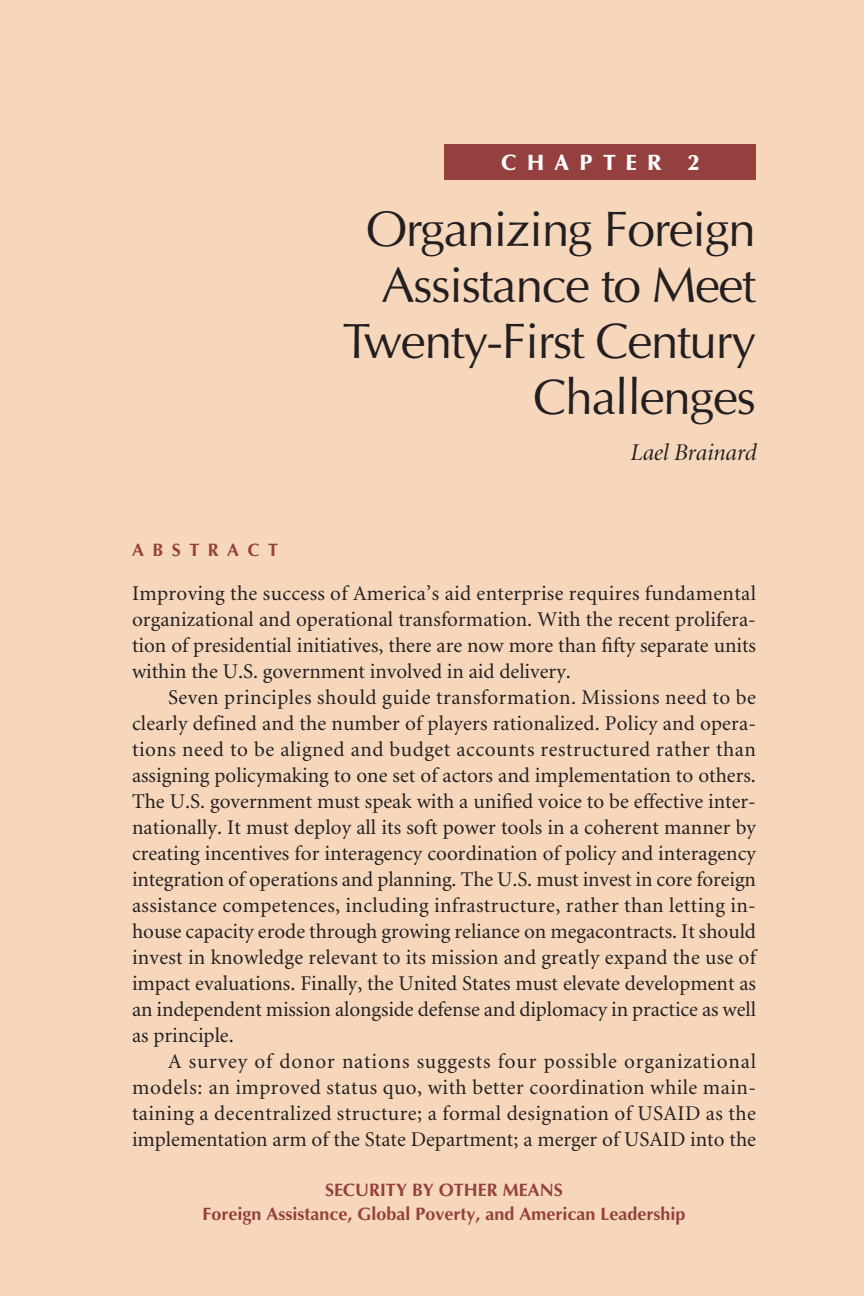
<style>
.page{position:relative;width:864px;height:1296px;background:#f6d7bc}
.page>*{position:absolute;margin:0;border:0;box-sizing:border-box;transform-origin:0 0}
.t1{font:50px/56px "Optima";letter-spacing:-.03em;color:#231f20;text-align:right}
.t2{font:italic 24px "Minion Display";color:#231f20}
.t3{font:900 22px "Optima";letter-spacing:.47em;color:#fff}
.t4{font:21px/26px "Minion";color:#231f20;text-align:justify}
.t5{font:700 18px/24px "Optima";color:#94403f;text-align:center}
.t6{font:700 18px "Optima";letter-spacing:.47em;color:#94403f}
</style>
<div class="page">
<p class="t3" style="left:501px;top:153px;width:200px">CHAPTER 2</p>
<h1 class="t1" style="left:343px;top:206px;width:415px">Organizing Foreign<br>Assistance to Meet<br>Twenty-First Century<br>Challenges</h1>
<p class="t2" style="left:630px;top:443px;width:128px">Lael Brainard</p>
<p class="t6" style="left:132px;top:542px;width:148px">ABSTRACT</p>
<p class="t4" style="left:132px;top:582px;width:625px">Improving the success of America’s aid enterprise requires fundamental organizational and operational transformation. With the recent prolifera&shy;tion of presidential initiatives, there are now more than fifty separate units within the U.S. government involved in aid delivery.</p>
<p class="t4" style="left:132px;top:686px;width:626px;text-indent:36px">Seven principles should guide transformation. Missions need to be clearly defined and the number of players rationalized. Policy and opera&shy;tions need to be aligned and budget accounts restructured rather than assigning policymaking to one set of actors and implementation to others.<br>The U.S. government must speak with a unified voice to be effective inter&shy;nationally. It must deploy all its soft power tools in a coherent manner by creating incentives for interagency coordination of policy and interagency integration of operations and planning. The U.S. must invest in core foreign assistance competences, including infrastructure, rather than letting in&shy;house capacity erode through growing reliance on megacontracts. It should invest in knowledge relevant to its mission and greatly expand the use of impact evaluations. Finally, the United States must elevate development as an independent mission alongside defense and diplomacy in practice as well as principle.</p>
<p class="t4" style="left:132px;top:1050px;width:626px;text-indent:36px">A survey of donor nations suggests four possible organizational models: an improved status quo, with better coordination while main&shy;taining a decentralized structure; a formal designation of USAID as the implementation arm of the State Department; a merger of USAID into the</p>
<p class="t5" style="left:202px;top:1179px;width:485px">SECURITY BY OTHER MEANS<br>Foreign Assistance, Global Poverty, and American Leadership</p>
</div>
